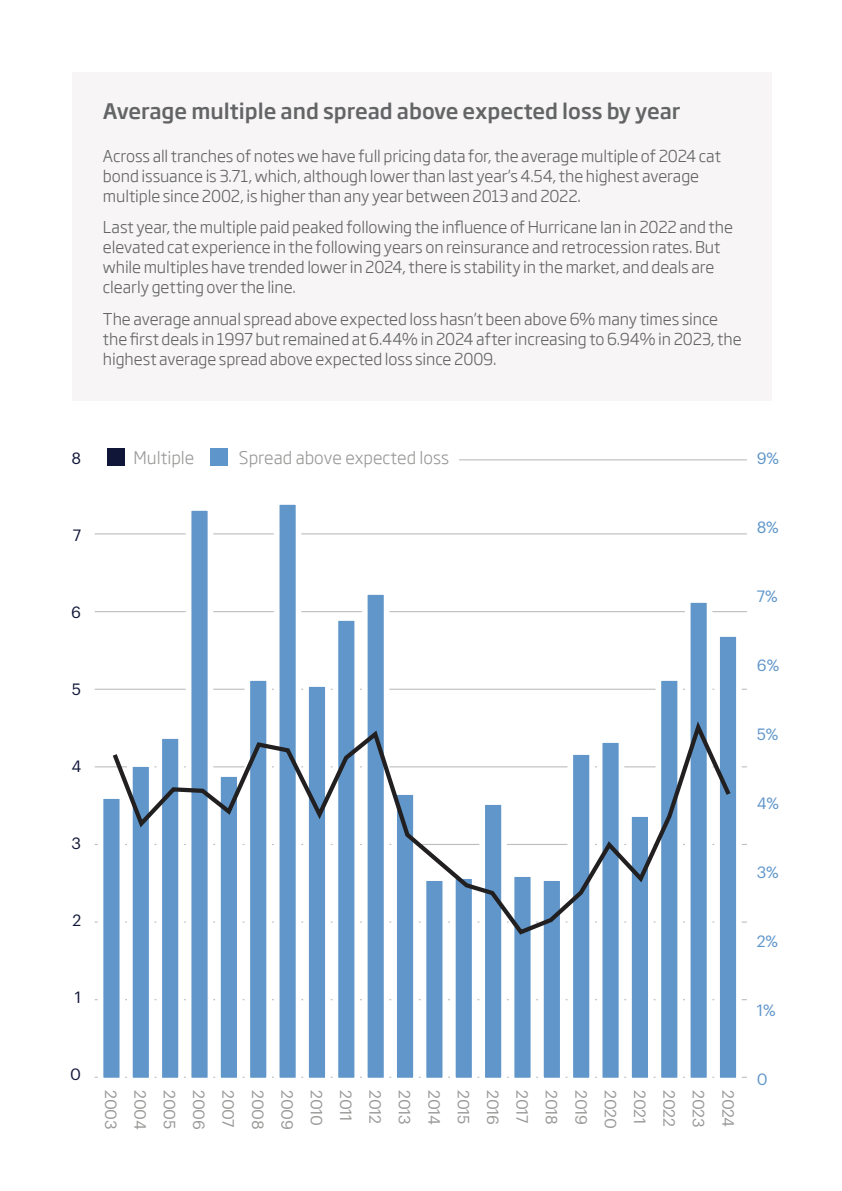
<style>
.page{position:relative;width:842px;height:1191px;background:#fff}
.page>*{position:absolute;margin:0;border:0;box-sizing:border-box;transform-origin:0 0}
.t1{font:500 21px "Soho Gothic Pro";color:#636466}
.t2{font:300 17px "Soho Gothic Pro";color:#989897}
.t3{font:300 16px/20px "Soho Gothic Pro";letter-spacing:-.005em;color:#636466}
.t4{font:16px "Graphik";letter-spacing:-.02em;color:#989897}
.t5{font:16px "Graphik";color:#5e95ca}
.t6{font:16px "Graphik";color:#101638}
</style>
<div class="page">
<div style="left:72px;top:73px;width:699px;height:328px;background:#f7f5f5"></div>
<hr style="left:95px;top:999px;width:652px;height:1px;background:#bcbec0">
<hr style="left:95px;top:921px;width:652px;height:1px;background:#bcbec0">
<hr style="left:95px;top:766px;width:652px;height:1px;background:#bcbec0">
<hr style="left:95px;top:611px;width:652px;height:1px;background:#bcbec0">
<hr style="left:95px;top:688px;width:652px;height:2px;background:#bcbec0">
<hr style="left:95px;top:844px;width:652px;height:1px;background:#bcbec0">
<hr style="left:95px;top:533px;width:652px;height:1px;background:#bcbec0">
<hr style="left:95px;top:459px;width:652px;height:1px;background:#bcbec0">
<hr style="left:95px;top:1076px;width:652px;height:1px;background:#bcbec0">
<div style="left:90px;top:451px;width:368px;height:17px;background:#fff"></div>
<div style="left:107px;top:449px;width:17px;height:17px;background:#101638"></div>
<div style="left:211px;top:449px;width:17px;height:17px;background:#5e95ca"></div>
<div style="left:98px;top:793px;width:27px;height:290px;background:#6096c9;border:6px solid #fff"></div>
<div style="left:127px;top:761px;width:28px;height:322px;background:#6096c9;border:6px solid #fff"></div>
<div style="left:156px;top:733px;width:28px;height:350px;background:#6096c9;border:6px solid #fff"></div>
<div style="left:186px;top:505px;width:27px;height:578px;background:#6096c9;border:6px solid #fff"></div>
<div style="left:215px;top:771px;width:28px;height:312px;background:#6096c9;border:6px solid #fff"></div>
<div style="left:244px;top:675px;width:28px;height:408px;background:#6096c9;border:6px solid #fff"></div>
<div style="left:274px;top:499px;width:27px;height:584px;background:#6096c9;border:6px solid #fff"></div>
<div style="left:303px;top:681px;width:28px;height:402px;background:#6096c9;border:6px solid #fff"></div>
<div style="left:333px;top:615px;width:27px;height:468px;background:#6096c9;border:6px solid #fff"></div>
<div style="left:362px;top:589px;width:27px;height:494px;background:#6096c9;border:6px solid #fff"></div>
<div style="left:391px;top:789px;width:28px;height:294px;background:#6096c9;border:6px solid #fff"></div>
<div style="left:421px;top:875px;width:27px;height:208px;background:#6096c9;border:6px solid #fff"></div>
<div style="left:450px;top:873px;width:27px;height:210px;background:#6096c9;border:6px solid #fff"></div>
<div style="left:479px;top:799px;width:28px;height:284px;background:#6096c9;border:6px solid #fff"></div>
<div style="left:509px;top:871px;width:27px;height:212px;background:#6096c9;border:6px solid #fff"></div>
<div style="left:538px;top:875px;width:28px;height:208px;background:#6096c9;border:6px solid #fff"></div>
<div style="left:567px;top:749px;width:28px;height:334px;background:#6096c9;border:6px solid #fff"></div>
<div style="left:597px;top:737px;width:27px;height:346px;background:#6096c9;border:6px solid #fff"></div>
<div style="left:626px;top:811px;width:28px;height:272px;background:#6096c9;border:6px solid #fff"></div>
<div style="left:655px;top:675px;width:28px;height:408px;background:#6096c9;border:6px solid #fff"></div>
<div style="left:685px;top:597px;width:27px;height:486px;background:#6096c9;border:6px solid #fff"></div>
<div style="left:714px;top:631px;width:28px;height:452px;background:#6096c9;border:6px solid #fff"></div>
<svg style="left:109px;top:715px;width:622px;height:222px"></svg>
<hr style="left:841px;top:0;width:1px;height:1191px;background:#295e91">
<svg style="left:841px;top:34px;width:1px;height:942px"></svg>
<h1 class="t1" style="left:103px;top:97px;width:579px">Average multiple and spread above expected loss by year</h1>
<p class="t3" style="left:103px;top:145px;width:619px">Across all tranches of notes we have full pricing data for, the average multiple of 2024 cat bond issuance is 3.71, which, although lower than last year’s 4.54, the highest average multiple since 2002, is higher than any year between 2013 and 2022.</p>
<p class="t3" style="left:103px;top:216px;width:631px">Last year, the multiple paid peaked following the influence of Hurricane Ian in 2022 and the elevated cat experience in the following years on reinsurance and retrocession rates. But while multiples have trended lower in 2024, there is stability in the market, and deals are clearly getting over the line.</p>
<p class="t3" style="left:103px;top:308px;width:640px">The average annual spread above expected loss hasn’t been above 6% many times since the first deals in 1997 but remained at 6.44% in 2024 after increasing to 6.94% in 2023, the highest average spread above expected loss since 2009.</p>
<p class="t6" style="left:72px;top:446px;width:11px">8</p>
<p class="t6" style="left:73px;top:523px;width:10px">7</p>
<p class="t6" style="left:71px;top:600px;width:11px">6</p>
<p class="t6" style="left:72px;top:677px;width:11px">5</p>
<p class="t6" style="left:71px;top:754px;width:11px">4</p>
<p class="t6" style="left:72px;top:831px;width:11px">3</p>
<p class="t6" style="left:72px;top:908px;width:10px">2</p>
<p class="t6" style="left:75px;top:985px;width:8px">1</p>
<p class="t6" style="left:70px;top:1062px;width:12px">0</p>
<p class="t2" style="left:133px;top:444px;width:62px">Multiple</p>
<p class="t2" style="left:239px;top:444px;width:212px">Spread above expected loss</p>
<p class="t4" style="left:123px;top:1090px;width:41px;rotate:90deg">2003</p>
<p class="t4" style="left:152px;top:1090px;width:41px;rotate:90deg">2004</p>
<p class="t4" style="left:182px;top:1090px;width:41px;rotate:90deg">2005</p>
<p class="t4" style="left:211px;top:1090px;width:41px;rotate:90deg">2006</p>
<p class="t4" style="left:240px;top:1090px;width:39px;rotate:90deg">2007</p>
<p class="t4" style="left:270px;top:1090px;width:41px;rotate:90deg">2008</p>
<p class="t4" style="left:299px;top:1090px;width:41px;rotate:90deg">2009</p>
<p class="t4" style="left:329px;top:1090px;width:37px;rotate:90deg">2010</p>
<p class="t4" style="left:358px;top:1090px;width:33px;rotate:90deg">2011</p>
<p class="t4" style="left:387px;top:1090px;width:35px;rotate:90deg">2012</p>
<p class="t4" style="left:417px;top:1090px;width:36px;rotate:90deg">2013</p>
<p class="t4" style="left:446px;top:1090px;width:36px;rotate:90deg">2014</p>
<p class="t4" style="left:476px;top:1090px;width:36px;rotate:90deg">2015</p>
<p class="t4" style="left:505px;top:1090px;width:37px;rotate:90deg">2016</p>
<p class="t4" style="left:534px;top:1090px;width:35px;rotate:90deg">2017</p>
<p class="t4" style="left:564px;top:1090px;width:36px;rotate:90deg">2018</p>
<p class="t4" style="left:593px;top:1090px;width:36px;rotate:90deg">2019</p>
<p class="t4" style="left:622px;top:1090px;width:40px;rotate:90deg">2020</p>
<p class="t4" style="left:652px;top:1090px;width:35px;rotate:90deg">2021</p>
<p class="t4" style="left:681px;top:1090px;width:38px;rotate:90deg">2022</p>
<p class="t4" style="left:711px;top:1090px;width:39px;rotate:90deg">2023</p>
<p class="t4" style="left:740px;top:1090px;width:38px;rotate:90deg">2024</p>
<p class="t5" style="left:757px;top:446px;width:24px">9%</p>
<p class="t5" style="left:757px;top:515px;width:23px">8%</p>
<p class="t5" style="left:757px;top:584px;width:22px">7%</p>
<p class="t5" style="left:757px;top:653px;width:24px">6%</p>
<p class="t5" style="left:757px;top:722px;width:23px">5%</p>
<p class="t5" style="left:757px;top:791px;width:24px">4%</p>
<p class="t5" style="left:757px;top:860px;width:24px">3%</p>
<p class="t5" style="left:757px;top:929px;width:23px">2%</p>
<p class="t5" style="left:757px;top:998px;width:20px">1%</p>
<p class="t5" style="left:757px;top:1067px;width:12px">0</p>
</div>
